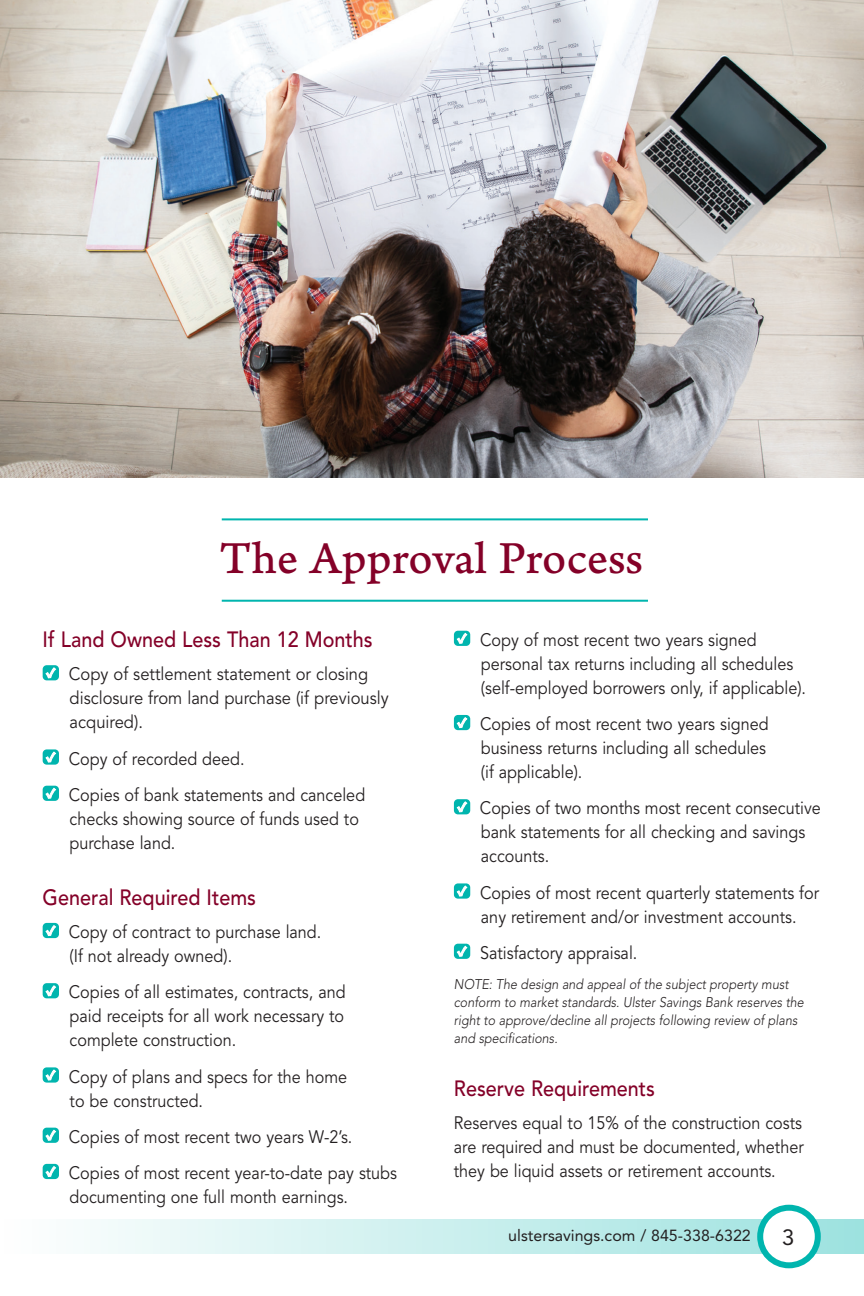
<style>
.page{position:relative;width:864px;height:1296px;background:#fff}
.page>*{position:absolute;margin:0;border:0;box-sizing:border-box;transform-origin:0 0}
.t1{font:48px "Arno Pro Caption";letter-spacing:-.005em;color:#840128}
.Subheading{font:500 22px "Avenir LT Std";color:#840128;scale:.9 1}
.t2{font:22px "Avenir LT Std";color:#231f20}
.Checks{font:18px/24px "Avenir LT Std";color:#231f20;scale:.9 1}
.text{font:18px/24px "Avenir LT Std";color:#231f20;text-align:justify;scale:.9 1}
.Checks-2{font:18px/24px "Avenir LT Std";color:#231f20;scale:.92 1}
.t3{font:16px "Avenir LT Std";color:#231f20}
.Footnote{font:italic 300 14px/18px "Avenir LT Std";color:#231f20;scale:.9 1}
</style>
<div class="page">
<div style="left:0;top:1219px;width:864px;height:35px;background:linear-gradient(to right,#fffefe,#9ce2df)"></div>
<div style="left:760px;top:1208px;width:58px;height:57px;background:#fff;border-radius:50%"></div>
<div style="left:757px;top:1205px;width:64px;height:63px;border:6px solid #00b5ae;border-radius:50%"></div>
<img style="left:0;top:0;width:864px;height:477px">
<hr style="left:222px;top:518px;width:426px;height:2px;background:#00b5ae">
<hr style="left:222px;top:600px;width:426px;height:2px;background:#00b5ae">
<div style="left:43px;top:665px;width:16px;height:15px;background:#00b5ae;border-radius:4px"></div>
<svg style="left:45px;top:667px;width:12px;height:14px"></svg>
<div style="left:43px;top:749px;width:16px;height:16px;background:#00b5ae;border-radius:4px"></div>
<svg style="left:45px;top:751px;width:12px;height:14px"></svg>
<div style="left:43px;top:786px;width:16px;height:15px;background:#00b5ae;border-radius:4px"></div>
<svg style="left:45px;top:787px;width:12px;height:14px"></svg>
<div style="left:43px;top:923px;width:16px;height:15px;background:#00b5ae;border-radius:4px"></div>
<svg style="left:45px;top:925px;width:12px;height:14px"></svg>
<div style="left:43px;top:983px;width:16px;height:15px;background:#00b5ae;border-radius:4px"></div>
<svg style="left:45px;top:985px;width:12px;height:14px"></svg>
<div style="left:43px;top:1067px;width:16px;height:16px;background:#00b5ae;border-radius:4px"></div>
<svg style="left:45px;top:1069px;width:12px;height:14px"></svg>
<div style="left:43px;top:1128px;width:16px;height:15px;background:#00b5ae;border-radius:4px"></div>
<svg style="left:45px;top:1129px;width:12px;height:14px"></svg>
<div style="left:43px;top:1164px;width:16px;height:15px;background:#00b5ae;border-radius:4px"></div>
<svg style="left:45px;top:1166px;width:12px;height:14px"></svg>
<div style="left:454px;top:631px;width:16px;height:15px;background:#00b5ae;border-radius:4px"></div>
<svg style="left:456px;top:632px;width:12px;height:14px"></svg>
<div style="left:454px;top:715px;width:16px;height:15px;background:#00b5ae;border-radius:4px"></div>
<svg style="left:456px;top:717px;width:12px;height:14px"></svg>
<div style="left:454px;top:799px;width:16px;height:15px;background:#00b5ae;border-radius:4px"></div>
<svg style="left:456px;top:801px;width:12px;height:14px"></svg>
<div style="left:454px;top:883px;width:16px;height:16px;background:#00b5ae;border-radius:4px"></div>
<svg style="left:456px;top:885px;width:12px;height:14px"></svg>
<div style="left:454px;top:944px;width:16px;height:15px;background:#00b5ae;border-radius:4px"></div>
<svg style="left:456px;top:945px;width:12px;height:14px"></svg>
<h1 class="t1" style="left:220px;top:530px;width:425px">The Approval Process</h1>
<p class="Subheading" style="left:43px;top:627px;width:368px">If Land Owned Less Than 12 Months</p>
<p class="Checks-2" style="left:69px;top:663px;width:349px">Copy of settlement statement or closing disclosure from land purchase (if previously acquired).</p>
<p class="Checks" style="left:69px;top:747px;width:197px">Copy of recorded deed.</p>
<p class="Checks" style="left:69px;top:783px;width:331px">Copies of bank statements and canceled checks showing source of funds used to purchase land.</p>
<p class="Subheading" style="left:43px;top:885px;width:239px">General Required Items</p>
<p class="Checks" style="left:69px;top:920px;width:282px">Copy of contract to purchase land. (If not already owned).</p>
<p class="Checks" style="left:69px;top:981px;width:309px;text-align:justify">Copies of all estimates, contracts, and paid receipts for all work necessary to complete construction.</p>
<p class="Checks" style="left:69px;top:1065px;width:311px">Copy of plans and specs for the home to be constructed.</p>
<p class="Checks" style="left:69px;top:1125px;width:317px">Copies of most recent two years W-2’s.</p>
<p class="Checks" style="left:69px;top:1161px;width:366px">Copies of most recent year-to-date pay stubs documenting one full month earnings.</p>
<p class="Checks" style="left:480px;top:628px;width:364px">Copy of most recent two years signed personal tax returns including all schedules (self-employed borrowers only, if applicable).</p>
<p class="Checks" style="left:480px;top:712px;width:322px">Copies of most recent two years signed business returns including all schedules (if applicable).</p>
<p class="Checks" style="left:480px;top:797px;width:380px">Copies of two months most recent consecutive bank statements for all checking and savings accounts.</p>
<p class="Checks" style="left:480px;top:881px;width:378px">Copies of most recent quarterly statements for any retirement and/or investment accounts.</p>
<p class="Checks" style="left:480px;top:941px;width:176px">Satisfactory appraisal.</p>
<p class="Footnote" style="left:454px;top:976px;width:390px">NOTE: The design and appeal of the subject property must conform to market standards. Ulster Savings Bank reserves the right to approve/decline all projects following review of plans and specifications.</p>
<p class="Subheading" style="left:454px;top:1076px;width:225px">Reserve Requirements</p>
<p class="text" style="left:454px;top:1111px;width:390px">Reserves equal to 15% of the construction costs are required and must be documented, whether they be liquid assets or retirement accounts.</p>
<p class="t3" style="left:508px;top:1226px;width:244px">ulstersavings.com / 845-338-6322</p>
<p class="t2" style="left:782px;top:1224px;width:14px">3</p>
</div>
